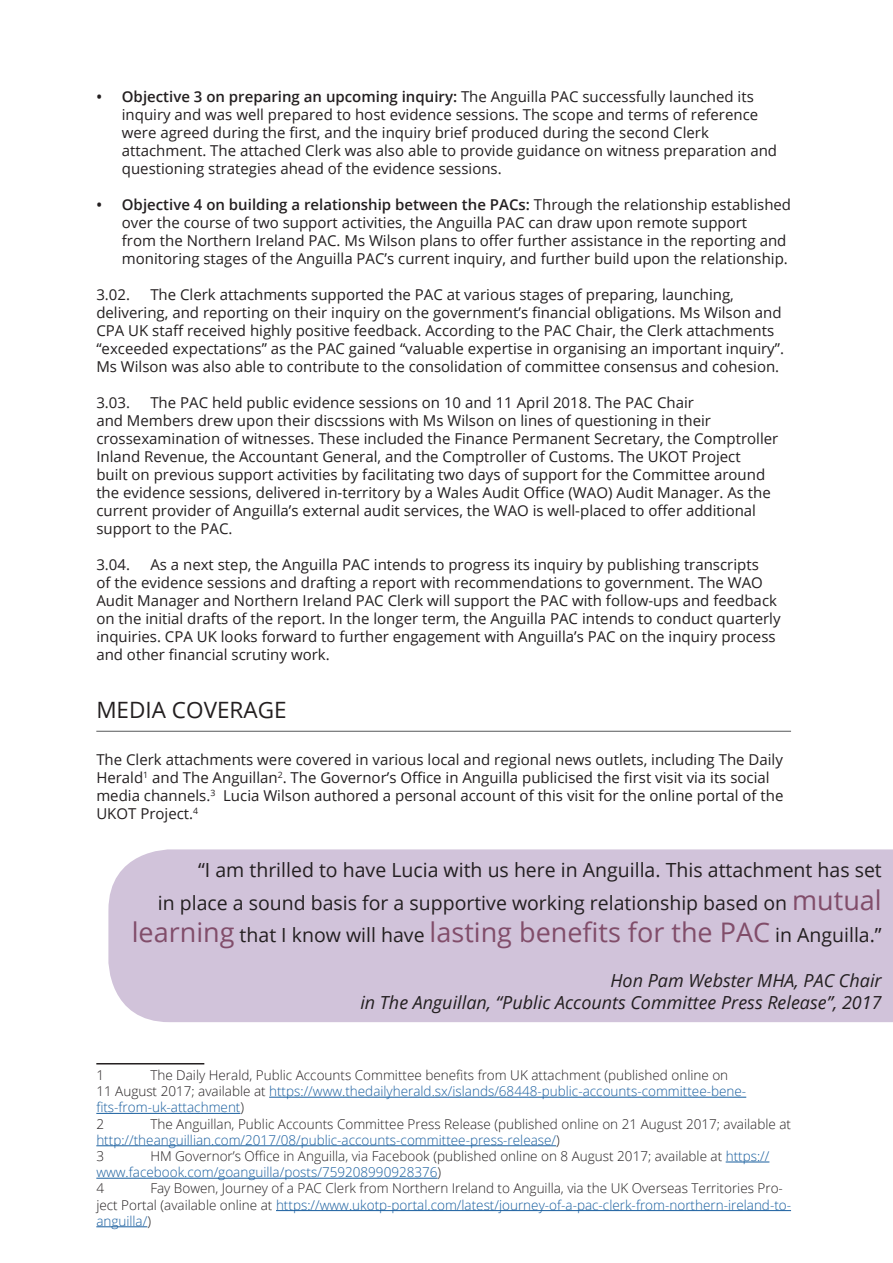
<style>
.page{position:relative;width:893px;height:1263px;background:#fff}
.page>*{position:absolute;margin:0;border:0;box-sizing:border-box;transform-origin:0 0}
.t1{font:27px "Open Sans";color:#814d6a}
.t2{font:22.5px "Open Sans";color:#231f20}
.t3{font:19.5px/32.4px "Open Sans";color:#231f20;text-align:right}
.t4{font:italic 18px "Open Sans";color:#231f20}
.t5{font:15px/18px "Open Sans";color:#231f20}
.t6{font:300 13.5px/16.2px "Open Sans";color:#231f20}
.s1{font-weight:600}
.s2{font-size:27px;color:#814d6a}
.s3{font-size:19.5px;color:#231f20}
.s4{color:#175d9e}
</style>
<div class="page">
<hr style="left:96px;top:731px;width:695px;height:1px;background:#565759">
<hr style="left:96px;top:1063px;width:108px;height:1px;background:#231f20">
<hr style="left:269px;top:1097px;width:477px;height:1px;background:#175d9e">
<hr style="left:96px;top:1113px;width:144px;height:1px;background:#175d9e">
<hr style="left:96px;top:1145px;width:460px;height:1px;background:#175d9e">
<hr style="left:726px;top:1162px;width:43px;height:1px;background:#175d9e">
<hr style="left:96px;top:1178px;width:342px;height:1px;background:#175d9e">
<hr style="left:276px;top:1210px;width:515px;height:1px;background:#175d9e">
<hr style="left:96px;top:1226px;width:51px;height:1px;background:#175d9e">
<div style="left:108px;top:849px;width:785px;height:173px;background:#d1c3da"></div>
<p class="t5" style="left:122px;top:87px;width:657px;text-indent:-26px"><span class="s1">• Objective 3 on preparing an upcoming inquiry:</span> The Anguilla PAC successfully launched its inquiry and was well prepared to host evidence sessions. The scope and terms of reference were agreed during the first, and the inquiry brief produced during the second Clerk attachment. The attached Clerk was also able to provide guidance on witness preparation and questioning strategies ahead of the evidence sessions.</p>
<p class="t5" style="left:122px;top:195px;width:671px;text-indent:-26px"><span class="s1">• Objective 4 on building a relationship between the PACs:</span> Through the relationship established over the course of two support activities, the Anguilla PAC can draw upon remote support<br>from the Northern Ireland PAC. Ms Wilson plans to offer further assistance in the reporting and monitoring stages of the Anguilla PAC’s current inquiry, and further build upon the relationship.</p>
<p class="t5" style="left:96px;top:285px;width:35px">3.02.</p>
<p class="t5" style="left:96px;top:285px;width:689px;text-indent:54px">The Clerk attachments supported the PAC at various stages of preparing, launching, delivering, and reporting on their inquiry on the government’s financial obligations. Ms Wilson and CPA UK staff received highly positive feedback. According to the PAC Chair, the Clerk attachments “exceeded expectations” as the PAC gained “valuable expertise in organising an important inquiry”.<br>Ms Wilson was also able to contribute to the consolidation of committee consensus and cohesion.</p>
<p class="t5" style="left:96px;top:393px;width:35px">3.03.</p>
<p class="t5" style="left:96px;top:393px;width:684px;text-indent:54px">The PAC held public evidence sessions on 10 and 11 April 2018. The PAC Chair<br>and Members drew upon their discssions with Ms Wilson on lines of questioning in their crossexamination of witnesses. These included the Finance Permanent Secretary, the Comptroller Inland Revenue, the Accountant General, and the Comptroller of Customs. The UKOT Project<br>built on previous support activities by facilitating two days of support for the Committee around the evidence sessions, delivered in-territory by a Wales Audit Office (WAO) Audit Manager. As the current provider of Anguilla’s external audit services, the WAO is well-placed to offer additional support to the PAC.</p>
<p class="t5" style="left:96px;top:555px;width:35px">3.04.</p>
<p class="t5" style="left:96px;top:555px;width:686px;text-indent:54px">As a next step, the Anguilla PAC intends to progress its inquiry by publishing transcripts<br>of the evidence sessions and drafting a report with recommendations to government. The WAO Audit Manager and Northern Ireland PAC Clerk will support the PAC with follow-ups and feedback on the initial drafts of the report. In the longer term, the Anguilla PAC intends to conduct quarterly inquiries. CPA UK looks forward to further engagement with Anguilla’s PAC on the inquiry process and other financial scrutiny work.</p>
<p class="t2" style="left:96px;top:694px;width:192px">MEDIA COVERAGE</p>
<p class="t5" style="left:96px;top:750px;width:689px">The Clerk attachments were covered in various local and regional news outlets, including The Daily Herald<sup>1</sup> and The Anguillan<sup>2</sup>. The Governor’s Office in Anguilla publicised the first visit via its social media channels.<sup>3</sup> Lucia Wilson authored a personal account of this visit for the online portal of the UKOT Project.<sup>4</sup></p>
<p class="t3" style="left:158px;top:853px;width:725px">“I am thrilled to have Lucia with us here in Anguilla. This attachment has set<br>in place a sound basis for a supportive working relationship based on <span class="s2">mutual</span></p>
<p class="t1" style="left:132px;top:914px;width:751px">learning <span class="s3">that I know will have</span> lasting benefits for the PAC <span class="s3">in Anguilla.”</span></p>
<p class="t4" style="left:610px;top:968px;width:273px">Hon Pam Webster MHA, PAC Chair</p>
<p class="t4" style="left:360px;top:990px;width:523px">in The Anguillan, “Public Accounts Committee Press Release”, 2017</p>
<p class="t6" style="left:96px;top:1066px;width:651px;text-indent:54px">The Daily Herald, Public Accounts Committee benefits from UK attachment (published online on<br>11 August 2017; available at <span class="s4">https://www.thedailyherald.sx/islands/68448-public-accounts-committee-bene&shy;fits-from-uk-attachment</span>)</p>
<p class="t6" style="left:96px;top:1115px;width:9px">2</p>
<p class="t6" style="left:96px;top:1066px;width:9px">1</p>
<p class="t6" style="left:96px;top:1115px;width:696px;text-indent:54px">The Anguillan, Public Accounts Committee Press Release (published online on 21 August 2017; available at <span class="s4">http://theanguillian.com/2017/08/public-accounts-committee-press-release/</span>)</p>
<p class="t6" style="left:96px;top:1147px;width:9px">3</p>
<p class="t6" style="left:96px;top:1147px;width:675px;text-indent:54px">HM Governor’s Office in Anguilla, via Facebook (published online on 8 August 2017; available at <span class="s4">https:// www.facebook.com/goanguilla/posts/759208990928376</span>)</p>
<p class="t6" style="left:96px;top:1180px;width:9px">4</p>
<p class="t6" style="left:96px;top:1180px;width:696px;text-indent:54px">Fay Bowen, Journey of a PAC Clerk from Northern Ireland to Anguilla, via the UK Overseas Territories Pro&shy;ject Portal (available online at <span class="s4">https://www.ukotp-portal.com/latest/journey-of-a-pac-clerk-from-northern-ireland-to&shy;anguilla/</span>)</p>
</div>
